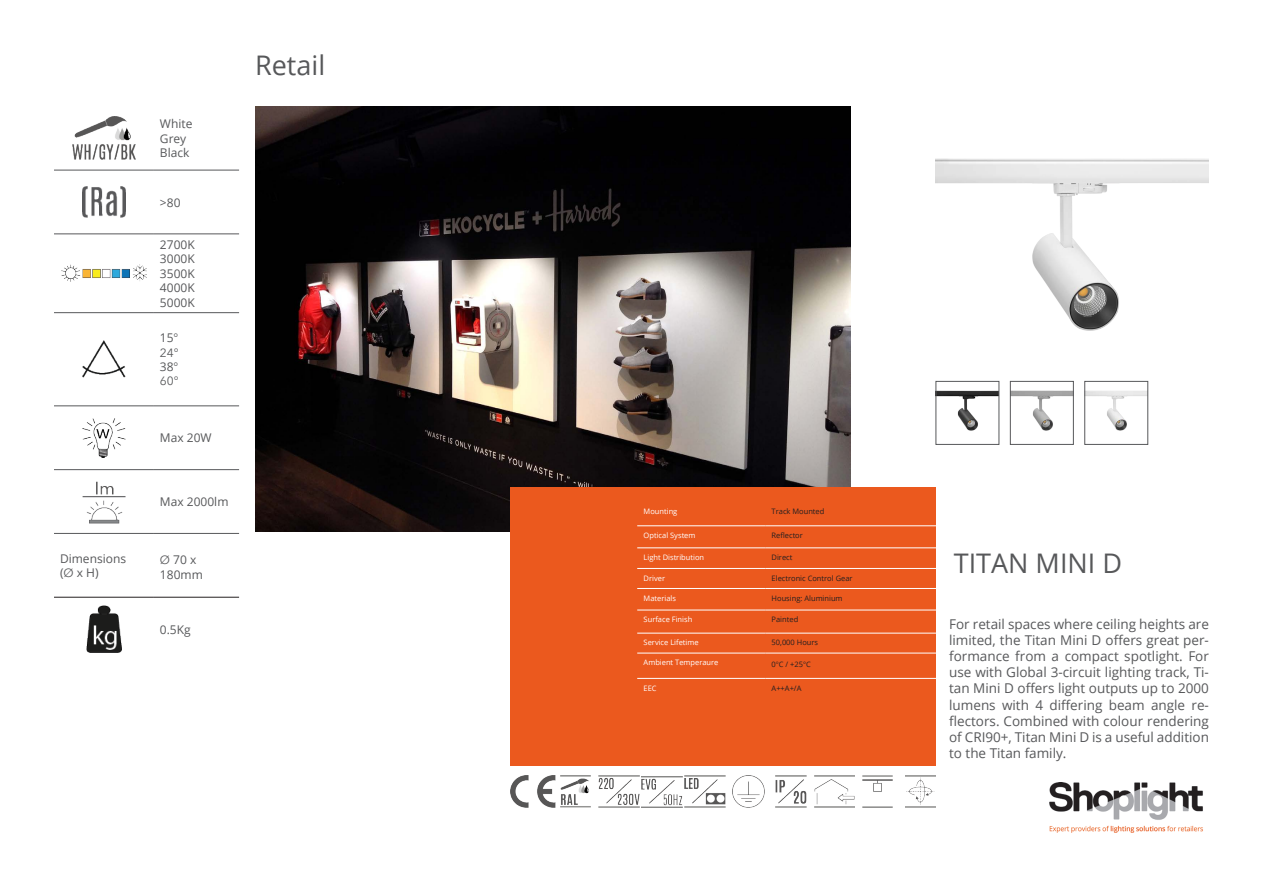
<style>
.page{position:relative;width:1263px;height:893px;background:#fff}
.page>*{position:absolute;margin:0;border:0;box-sizing:border-box;transform-origin:0 0}
.t1{font:27px "Open Sans";color:#57585a}
.t2{font:13.5px/16.2px "Open Sans";color:#57585a;text-align:justify}
.t3{font:12px/14.4px "Open Sans";color:#57585a}
.t4{font:12px "Avenir Next";color:#57585a}
.t5{font:7.5px "Open Sans";color:#fff}
.t6{font:7.5px "Open Sans";color:#231f20}
.s1{font-family:"Avenir Next"}
</style>
<div class="page">
<img style="left:1050px;top:783px;width:153px;height:50px">
<img style="left:255px;top:106px;width:595px;height:425px">
<img style="left:936px;top:158px;width:272px;height:173px">
<img style="left:937px;top:390px;width:60px;height:41px">
<div style="left:935px;top:381px;width:64px;height:64px;border:1px solid #57585a"></div>
<img style="left:1012px;top:390px;width:60px;height:41px">
<div style="left:1010px;top:381px;width:64px;height:64px;border:1px solid #57585a"></div>
<img style="left:1086px;top:390px;width:60px;height:41px">
<div style="left:1084px;top:381px;width:64px;height:64px;border:1px solid #57585a"></div>
<div style="left:510px;top:487px;width:425px;height:278px;background:#eb591e"></div>
<hr style="left:637px;top:525px;width:128px;height:1px;background:#fff">
<hr style="left:765px;top:525px;width:171px;height:1px;background:#fff">
<hr style="left:637px;top:547px;width:128px;height:1px;background:#fff">
<hr style="left:765px;top:547px;width:171px;height:1px;background:#fff">
<hr style="left:637px;top:568px;width:128px;height:1px;background:#fff">
<hr style="left:765px;top:568px;width:171px;height:1px;background:#fff">
<hr style="left:637px;top:588px;width:128px;height:1px;background:#fff">
<hr style="left:765px;top:588px;width:171px;height:1px;background:#fff">
<hr style="left:637px;top:610px;width:128px;height:1px;background:#fff">
<hr style="left:765px;top:610px;width:171px;height:1px;background:#fff">
<hr style="left:637px;top:633px;width:128px;height:1px;background:#fff">
<hr style="left:765px;top:633px;width:171px;height:1px;background:#fff">
<hr style="left:637px;top:653px;width:128px;height:1px;background:#fff">
<hr style="left:765px;top:653px;width:171px;height:1px;background:#fff">
<hr style="left:637px;top:678px;width:128px;height:1px;background:#fff">
<hr style="left:765px;top:678px;width:171px;height:1px;background:#fff">
<hr style="left:54px;top:170px;width:100px;height:1px;background:#57585a">
<hr style="left:154px;top:170px;width:85px;height:1px;background:#57585a">
<hr style="left:54px;top:233px;width:100px;height:1px;background:#57585a">
<hr style="left:154px;top:233px;width:85px;height:1px;background:#57585a">
<hr style="left:54px;top:312px;width:100px;height:1px;background:#57585a">
<hr style="left:154px;top:312px;width:85px;height:1px;background:#57585a">
<hr style="left:54px;top:405px;width:100px;height:1px;background:#57585a">
<hr style="left:154px;top:405px;width:85px;height:1px;background:#57585a">
<hr style="left:54px;top:469px;width:100px;height:1px;background:#57585a">
<hr style="left:154px;top:469px;width:85px;height:1px;background:#57585a">
<hr style="left:54px;top:533px;width:100px;height:1px;background:#57585a">
<hr style="left:154px;top:533px;width:85px;height:1px;background:#57585a">
<hr style="left:54px;top:597px;width:100px;height:1px;background:#231f20">
<hr style="left:154px;top:597px;width:85px;height:1px;background:#231f20">
<img style="left:72px;top:117px;width:64px;height:42px">
<img style="left:83px;top:187px;width:42px;height:30px">
<img style="left:61px;top:265px;width:85px;height:17px">
<img style="left:83px;top:341px;width:42px;height:37px">
<img style="left:83px;top:418px;width:42px;height:39px">
<img style="left:83px;top:481px;width:42px;height:43px">
<img style="left:86px;top:606px;width:36px;height:47px">
<img style="left:510px;top:776px;width:45px;height:32px">
<img style="left:862px;top:776px;width:31px;height:32px">
<img style="left:732px;top:776px;width:32px;height:32px">
<img style="left:642px;top:776px;width:40px;height:32px">
<img style="left:814px;top:776px;width:40px;height:32px">
<img style="left:776px;top:776px;width:30px;height:32px">
<img style="left:685px;top:776px;width:40px;height:32px">
<img style="left:599px;top:776px;width:40px;height:32px">
<img style="left:561px;top:776px;width:30px;height:32px">
<img style="left:905px;top:776px;width:30px;height:32px">
<p class="t3" style="left:60px;top:551px;width:68px">Dimensions</p>
<p class="t3" style="left:60px;top:565px;width:40px">(<span class="s1">Ø</span> x H)</p>
<p class="t3" style="left:160px;top:117px;width:34px">White</p>
<p class="t3" style="left:160px;top:131px;width:28px">Grey</p>
<p class="t3" style="left:160px;top:145px;width:31px">Black</p>
<p class="t3" style="left:160px;top:195px;width:22px">&gt;80</p>
<p class="t3" style="left:160px;top:237px;width:36px">2700K</p>
<p class="t3" style="left:160px;top:252px;width:36px">3000K</p>
<p class="t3" style="left:160px;top:266px;width:36px">3500K</p>
<p class="t3" style="left:160px;top:280px;width:36px">4000K</p>
<p class="t3" style="left:160px;top:295px;width:36px">5000K</p>
<p class="t3" style="left:160px;top:330px;width:20px">15<span class="s1">°</span></p>
<p class="t4" style="left:160px;top:342px;width:20px">24°</p>
<p class="t3" style="left:160px;top:359px;width:20px">38<span class="s1">°</span></p>
<p class="t4" style="left:160px;top:371px;width:20px">60°</p>
<p class="t3" style="left:160px;top:430px;width:53px">Max 20W</p>
<p class="t3" style="left:160px;top:494px;width:70px">Max 2000lm</p>
<p class="t3" style="left:160px;top:552px;width:44px"><span class="s1">Ø</span> 70 x<br>180mm</p>
<p class="t3" style="left:160px;top:622px;width:32px">0.5Kg</p>
<p class="t1" style="left:255px;top:46px;width:72px">Retail</p>
<p class="t5" style="left:644px;top:507px;width:35px">Mounting</p>
<p class="t6" style="left:772px;top:507px;width:54px">Track Mounted</p>
<p class="t5" style="left:644px;top:530px;width:53px">Optical System</p>
<p class="t6" style="left:772px;top:530px;width:33px">Reflector</p>
<p class="t5" style="left:644px;top:552px;width:62px">Light Distribution</p>
<p class="t6" style="left:772px;top:552px;width:22px">Direct</p>
<p class="t5" style="left:644px;top:573px;width:23px">Driver</p>
<p class="t6" style="left:772px;top:573px;width:82px">Electronic Control Gear</p>
<p class="t5" style="left:644px;top:593px;width:34px">Materials</p>
<p class="t6" style="left:772px;top:593px;width:73px">Housing: Aluminium</p>
<p class="t5" style="left:644px;top:614px;width:50px">Surface Finish</p>
<p class="t6" style="left:772px;top:614px;width:28px">Painted</p>
<p class="t5" style="left:644px;top:637px;width:57px">Service Lifetime</p>
<p class="t6" style="left:772px;top:637px;width:48px">50,000 Hours</p>
<p class="t5" style="left:644px;top:657px;width:76px">Ambient Temperaure</p>
<p class="t6" style="left:772px;top:659px;width:41px">0<span class="s1">°</span>C / +25<span class="s1">°</span>C</p>
<p class="t5" style="left:644px;top:683px;width:15px">EEC</p>
<p class="t6" style="left:772px;top:683px;width:31px">A++A+/A</p>
<p class="t1" style="left:954px;top:545px;width:170px">TITAN MINI D</p>
<p class="t2" style="left:949px;top:615px;width:261px">For retail spaces where ceiling heights are limited, the Titan Mini D offers great per&shy;formance from a compact spotlight. For use with Global 3-circuit lighting track, Ti&shy;tan Mini D offers light outputs up to 2000 lumens with 4 differing beam angle re&shy;flectors. Combined with colour rendering of CRI90+, Titan Mini D is a useful addition to the Titan family.</p>
</div>
